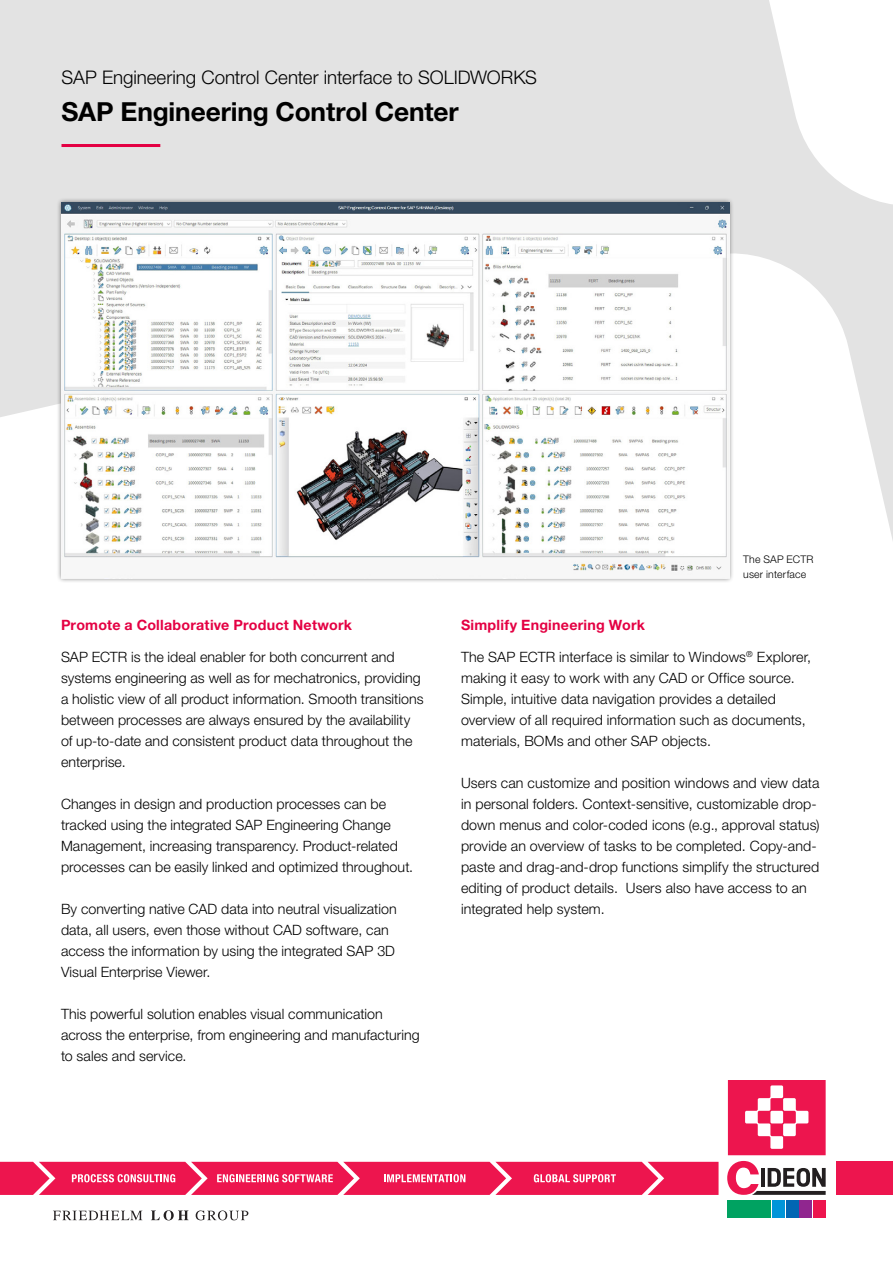
<style>
.page{position:relative;width:893px;height:1263px;background:#fff}
.page>*{position:absolute;margin:0;border:0;box-sizing:border-box;transform-origin:0 0}
.t1{font:700 26.25px "Helvetica Neue LT Pro";letter-spacing:-.005em;color:#000}
.t2{font:300 18.75px "Helvetica Neue LT Pro";letter-spacing:-.005em;color:#000}
.t3{font:300 14.25px/21px "Helvetica Neue LT Pro";letter-spacing:.005em;color:#000}
.t4{font:700 14.25px "Helvetica Neue LT Pro";letter-spacing:.015em;color:#e40043}
.t5{font:300 10.5px/15.8px "Helvetica Neue LT Pro";letter-spacing:.02em;color:#000}
</style>
<div class="page">
<svg style="left:0;top:0;width:893px;height:541px;fill:#e3e3e3"></svg>
<svg style="left:53px;top:1210px;width:195px;height:10px"></svg>
<div style="left:836px;top:1162px;width:57px;height:33px;background:#ed154e"></div>
<svg style="left:728px;top:1080px;width:98px;height:75px"></svg>
<div style="left:728px;top:1200px;width:43px;height:18px;background:#00a261"></div>
<div style="left:772px;top:1200px;width:13px;height:18px;background:#0095d9"></div>
<div style="left:786px;top:1200px;width:12px;height:18px;background:#0166b3"></div>
<div style="left:800px;top:1200px;width:12px;height:18px;background:#90268f"></div>
<div style="left:813px;top:1200px;width:13px;height:18px;background:#ed154e"></div>
<svg style="left:727px;top:1161px;width:99px;height:34px"></svg>
<svg style="left:0;top:1162px;width:718px;height:33px;background:#ee2e60"></svg>
<div style="left:56px;top:197px;width:679px;height:386px;background:#000;opacity:.5"></div>
<img style="left:61px;top:203px;width:668px;height:375px">
<hr style="left:62px;top:144px;width:98px;height:3px;background:#e40043">
<h2 class="t2" style="left:62px;top:66px;width:477px">SAP Engineering Control Center interface to SOLIDWORKS</h2>
<h1 class="t1" style="left:62px;top:95px;width:399px">SAP Engineering Control Center</h1>
<p class="t5" style="left:743px;top:551px;width:72px">The SAP ECTR user interface</p>
<p class="t4" style="left:61px;top:616px;width:292px">Promote a Collaborative Product Network</p>
<p class="t3" style="left:61px;top:646px;width:364px">SAP ECTR is the ideal enabler for both concurrent and systems engineering as well as for mechatronics, providing a holistic view of all product information. Smooth transitions between processes are always ensured by the availability of up-to-date and consistent product data throughout the enterprise.</p>
<p class="t3" style="left:61px;top:793px;width:354px">Changes in design and production processes can be tracked using the integrated SAP Engineering Change Management, increasing transparency. Product-related processes can be easily linked and optimized throughout.</p>
<p class="t3" style="left:61px;top:898px;width:337px">By converting native CAD data into neutral visualization data, all users, even those without CAD software, can access the information by using the integrated SAP 3D Visual Enterprise Viewer.</p>
<p class="t3" style="left:61px;top:1003px;width:360px">This powerful solution enables visual communication across the enterprise, from engineering and manufacturing to sales and service.</p>
<p class="t4" style="left:461px;top:616px;width:185px">Simplify Engineering Work</p>
<p class="t3" style="left:461px;top:646px;width:352px">The SAP ECTR interface is similar to Windows<sup>®</sup> Explorer, making it easy to work with any CAD or Office source.<br>Simple, intuitive data navigation provides a detailed overview of all required information such as documents, materials, BOMs and other SAP objects.</p>
<p class="t3" style="left:461px;top:772px;width:360px">Users can customize and position windows and view data in personal folders. Context-sensitive, customizable drop&shy;down menus and color-coded icons (e.g., approval status) provide an overview of tasks to be completed. Copy-and&shy;paste and drag-and-drop functions simplify the structured editing of product details. Users also have access to an integrated help system.</p>
</div>
